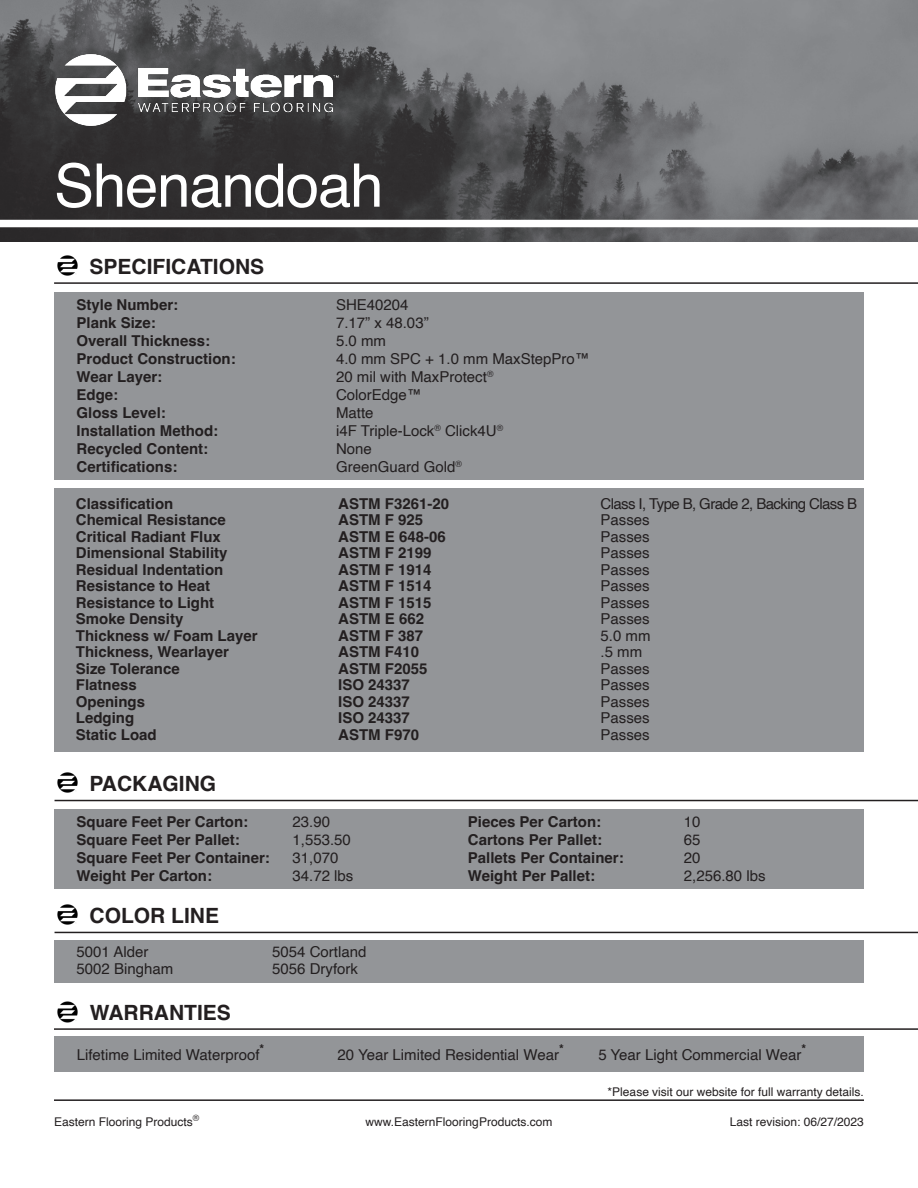
<style>
.page{position:relative;width:918px;height:1188px;background:#fff}
.page>*{position:absolute;margin:0;border:0;box-sizing:border-box;transform-origin:0 0}
.t1{font:60px "Helvetica";letter-spacing:-.02em;color:#fff}
.t2{font:700 21px "Helvetica";color:#231f20}
.t3{font:700 15px "Helvetica";color:#231f20}
.t4{font:15px "Helvetica";color:#231f20}
.t5{font:15px "Helvetica";letter-spacing:-.04em;color:#231f20}
.t6{font:700 12.3px "Helvetica";color:#231f20}
.t7{font:12px "Helvetica";color:#231f20}
</style>
<div class="page">
<hr style="left:54px;top:1099px;width:810px;height:2px;background:#231f20">
<img style="left:0;top:0;width:918px;height:242px">
<img style="left:24px;top:24px;width:340px;height:133px">
<div style="left:0;top:220px;width:918px;height:7px;background:#fff"></div>
<div style="left:54px;top:941px;width:810px;height:42px;background:#939598"></div>
<hr style="left:55px;top:932px;width:863px;height:1px;background:#231f20">
<img style="left:57px;top:904px;width:21px;height:21px">
<div style="left:54px;top:1036px;width:810px;height:35px;background:#939598"></div>
<hr style="left:54px;top:1028px;width:864px;height:2px;background:#231f20">
<img style="left:57px;top:1001px;width:21px;height:22px">
<div style="left:54px;top:809px;width:810px;height:79px;background:#939598"></div>
<hr style="left:55px;top:800px;width:863px;height:1px;background:#231f20">
<img style="left:57px;top:772px;width:21px;height:21px">
<div style="left:54px;top:292px;width:810px;height:188px;background:#939598"></div>
<hr style="left:54px;top:282px;width:864px;height:2px;background:#231f20">
<img style="left:57px;top:255px;width:21px;height:21px">
<div style="left:54px;top:489px;width:810px;height:263px;background:#939598"></div>
<p class="t1" style="left:54px;top:139px;width:331px">Shenandoah</p>
<p class="t2" style="left:90px;top:253px;width:176px">SPECIFICATIONS</p>
<p class="t3" style="left:77px;top:296px;width:103px">Style Number:</p>
<p class="t4" style="left:336px;top:293px;width:74px">SHE40204</p>
<p class="t3" style="left:77px;top:314px;width:81px">Plank Size:</p>
<p class="t4" style="left:336px;top:311px;width:94px">7.17” x 48.03”</p>
<p class="t3" style="left:77px;top:332px;width:135px">Overall Thickness:</p>
<p class="t4" style="left:336px;top:329px;width:52px">5.0 mm</p>
<p class="t3" style="left:77px;top:350px;width:161px">Product Construction:</p>
<p class="t4" style="left:336px;top:347px;width:255px">4.0 mm SPC + 1.0 mm MaxStepPro™</p>
<p class="t3" style="left:77px;top:368px;width:87px">Wear Layer:</p>
<p class="t4" style="left:336px;top:365px;width:159px">20 mil with MaxProtect<sup>®</sup></p>
<p class="t3" style="left:77px;top:386px;width:43px">Edge:</p>
<p class="t4" style="left:336px;top:383px;width:87px">ColorEdge™</p>
<p class="t3" style="left:77px;top:404px;width:91px">Gloss Level:</p>
<p class="t4" style="left:336px;top:401px;width:39px">Matte</p>
<p class="t3" style="left:77px;top:422px;width:143px">Installation Method:</p>
<p class="t4" style="left:336px;top:419px;width:169px">i4F Triple-Lock<sup>®</sup> Click4U<sup>®</sup></p>
<p class="t3" style="left:77px;top:440px;width:133px">Recycled Content:</p>
<p class="t4" style="left:336px;top:437px;width:37px">None</p>
<p class="t3" style="left:77px;top:458px;width:102px">Certifications:</p>
<p class="t4" style="left:336px;top:455px;width:127px">GreenGuard Gold<sup>®</sup></p>
<p class="t3" style="left:76px;top:494px;width:99px">Classification</p>
<p class="t3" style="left:76px;top:511px;width:152px">Chemical Resistance</p>
<p class="t3" style="left:76px;top:527px;width:147px">Critical Radiant Flux</p>
<p class="t3" style="left:76px;top:544px;width:153px">Dimensional Stability</p>
<p class="t3" style="left:76px;top:560px;width:149px">Residual Indentation</p>
<p class="t3" style="left:76px;top:577px;width:136px">Resistance to Heat</p>
<p class="t3" style="left:76px;top:593px;width:140px">Resistance to Light</p>
<p class="t3" style="left:76px;top:610px;width:109px">Smoke Density</p>
<p class="t3" style="left:76px;top:626px;width:183px">Thickness w/ Foam Layer</p>
<p class="t3" style="left:76px;top:643px;width:155px">Thickness, Wearlayer</p>
<p class="t3" style="left:76px;top:659px;width:105px">Size Tolerance</p>
<p class="t3" style="left:76px;top:676px;width:62px">Flatness</p>
<p class="t3" style="left:76px;top:692px;width:71px">Openings</p>
<p class="t3" style="left:76px;top:709px;width:60px">Ledging</p>
<p class="t3" style="left:76px;top:725px;width:82px">Static Load</p>
<p class="t3" style="left:338px;top:494px;width:112px">ASTM F3261-20</p>
<p class="t3" style="left:338px;top:511px;width:87px">ASTM F 925</p>
<p class="t3" style="left:338px;top:527px;width:109px">ASTM E 648-06</p>
<p class="t3" style="left:338px;top:544px;width:95px">ASTM F 2199</p>
<p class="t3" style="left:338px;top:560px;width:95px">ASTM F 1914</p>
<p class="t3" style="left:338px;top:577px;width:95px">ASTM F 1514</p>
<p class="t3" style="left:338px;top:593px;width:95px">ASTM F 1515</p>
<p class="t3" style="left:338px;top:610px;width:87px">ASTM E 662</p>
<p class="t3" style="left:338px;top:626px;width:87px">ASTM F 387</p>
<p class="t3" style="left:338px;top:643px;width:82px">ASTM F410</p>
<p class="t3" style="left:338px;top:659px;width:91px">ASTM F2055</p>
<p class="t3" style="left:338px;top:676px;width:73px">ISO 24337</p>
<p class="t3" style="left:338px;top:692px;width:73px">ISO 24337</p>
<p class="t3" style="left:338px;top:709px;width:73px">ISO 24337</p>
<p class="t3" style="left:338px;top:725px;width:82px">ASTM F970</p>
<p class="t5" style="left:601px;top:492px;width:258px">Class I, Type B, Grade 2, Backing Class B</p>
<p class="t4" style="left:601px;top:508px;width:51px">Passes</p>
<p class="t4" style="left:601px;top:525px;width:51px">Passes</p>
<p class="t4" style="left:601px;top:541px;width:51px">Passes</p>
<p class="t4" style="left:601px;top:558px;width:51px">Passes</p>
<p class="t4" style="left:601px;top:574px;width:51px">Passes</p>
<p class="t4" style="left:601px;top:591px;width:51px">Passes</p>
<p class="t4" style="left:601px;top:607px;width:51px">Passes</p>
<p class="t4" style="left:601px;top:624px;width:52px">5.0 mm</p>
<p class="t4" style="left:601px;top:640px;width:43px">.5 mm</p>
<p class="t4" style="left:601px;top:657px;width:51px">Passes</p>
<p class="t4" style="left:601px;top:673px;width:51px">Passes</p>
<p class="t4" style="left:601px;top:690px;width:51px">Passes</p>
<p class="t4" style="left:601px;top:706px;width:51px">Passes</p>
<p class="t4" style="left:601px;top:723px;width:51px">Passes</p>
<p class="t2" style="left:90px;top:771px;width:128px">PACKAGING</p>
<p class="t3" style="left:77px;top:812px;width:173px">Square Feet Per Carton:</p>
<p class="t4" style="left:293px;top:810px;width:39px">23.90</p>
<p class="t3" style="left:77px;top:830px;width:165px">Square Feet Per Pallet:</p>
<p class="t4" style="left:293px;top:828px;width:60px">1,553.50</p>
<p class="t3" style="left:77px;top:848px;width:195px">Square Feet Per Container:</p>
<p class="t4" style="left:293px;top:846px;width:47px">31,070</p>
<p class="t3" style="left:77px;top:866px;width:137px">Weight Per Carton:</p>
<p class="t4" style="left:293px;top:864px;width:62px">34.72 lbs</p>
<p class="t2" style="left:90px;top:903px;width:131px">COLOR LINE</p>
<p class="t4" style="left:77px;top:941px;width:73px">5001 Alder</p>
<p class="t4" style="left:77px;top:957px;width:98px">5002 Bingham</p>
<p class="t2" style="left:90px;top:999px;width:143px">WARRANTIES</p>
<p class="t4" style="left:272px;top:941px;width:96px">5054 Cortland</p>
<p class="t4" style="left:272px;top:957px;width:87px">5056 Dryfork</p>
<p class="t3" style="left:468px;top:812px;width:135px">Pieces Per Carton:</p>
<p class="t4" style="left:684px;top:810px;width:18px">10</p>
<p class="t3" style="left:468px;top:830px;width:136px">Cartons Per Pallet:</p>
<p class="t4" style="left:684px;top:828px;width:18px">65</p>
<p class="t3" style="left:468px;top:848px;width:157px">Pallets Per Container:</p>
<p class="t4" style="left:684px;top:846px;width:18px">20</p>
<p class="t3" style="left:468px;top:866px;width:129px">Weight Per Pallet:</p>
<p class="t4" style="left:684px;top:864px;width:83px">2,256.80 lbs</p>
<p class="t6" style="left:260px;top:1041px;width:6px">*</p>
<p class="t4" style="left:77px;top:1043px;width:184px">Lifetime Limited Waterproof</p>
<p class="t6" style="left:559px;top:1041px;width:6px">*</p>
<p class="t4" style="left:338px;top:1043px;width:223px">20 Year Limited Residential Wear</p>
<p class="t6" style="left:802px;top:1041px;width:6px">*</p>
<p class="t4" style="left:598px;top:1043px;width:205px">5 Year Light Commercial Wear</p>
<p class="t7" style="left:608px;top:1083px;width:258px">*Please visit our website for full warranty details.</p>
<p class="t7" style="left:54px;top:1112px;width:147px">Eastern Flooring Products<sup>®</sup></p>
<p class="t7" style="left:366px;top:1112px;width:188px">www.EasternFlooringProducts.com</p>
<p class="t7" style="left:730px;top:1112px;width:136px">Last revision: 06/27/2023</p>
</div>
